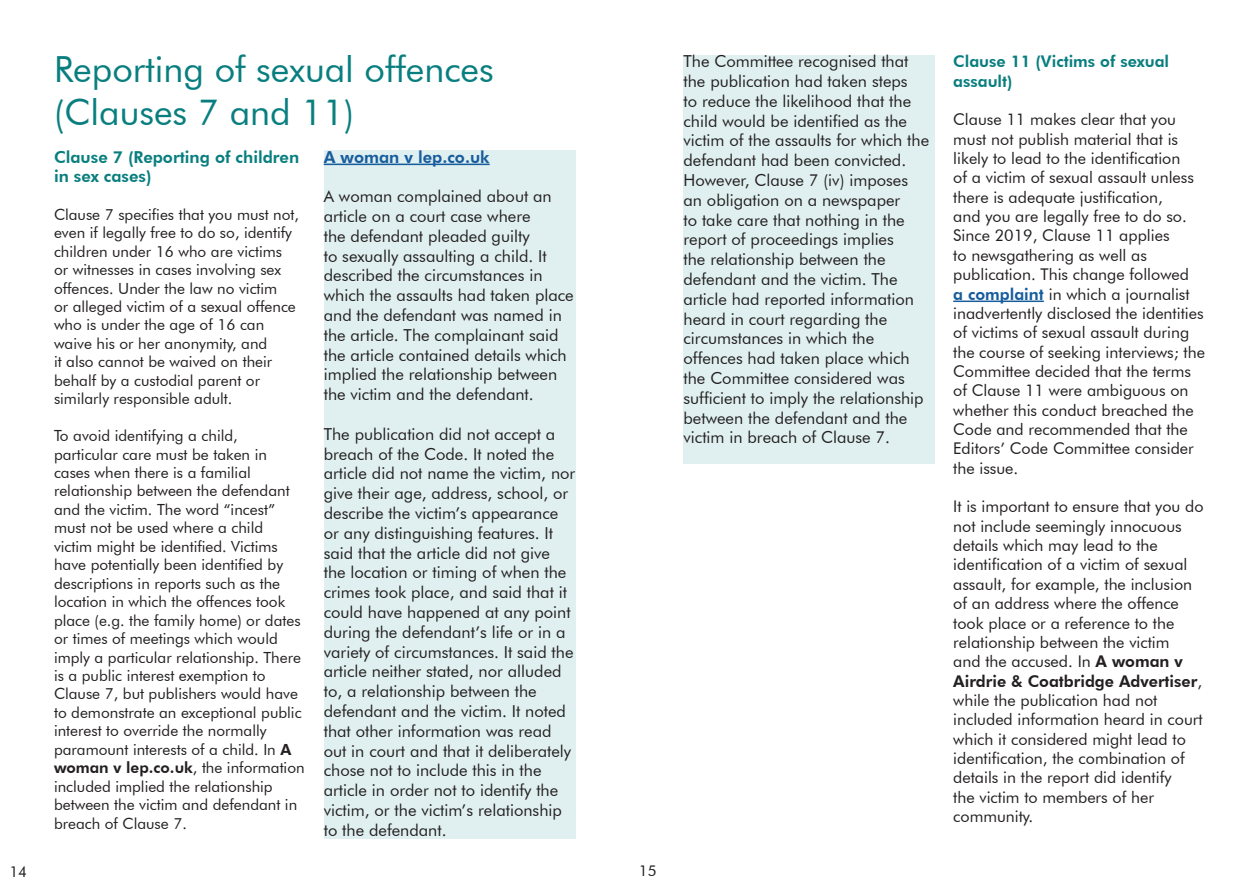
<style>
.page{position:relative;width:1259px;height:893px;background:#fff}
.page>*{position:absolute;margin:0;border:0;box-sizing:border-box;transform-origin:0 0}
.t1{font:36px/43.2px "Futura BT";color:#097e7f}
.t2{font:16.5px/19.8px "Futura BT";color:#231f20}
.t3{font:800 16.5px/19.8px "Futura BT";color:#097e7f}
.t4{font:800 16.5px "Futura BT";color:#175d9e}
.t5{font:16.2px/19.4px "Futura BT";color:#231f20}
.t6{font:800 16.2px/19.4px "Futura BT";color:#097e7f}
.t7{font:15.3px/18.5px "Futura BT";color:#231f20}
.t8{font:15px "Futura BT";color:#231f20}
.s1{font-weight:800;color:#175d9e}
.s2{font-weight:800}
</style>
<div class="page">
<div style="left:324px;top:150px;width:251px;height:689px;background:#e0f0f0"></div>
<hr style="left:324px;top:164px;width:166px;height:1px;background:#175d9e">
<hr style="left:953px;top:301px;width:91px;height:1px;background:#175d9e">
<div style="left:683px;top:55px;width:252px;height:408px;background:#e0f0f0"></div>
<h1 class="t1" style="left:54px;top:47px;width:441px">Reporting of sexual offences (Clauses 7 and 11)</h1>
<p class="t6" style="left:953px;top:52px;width:217px">Clause 11 (Victims of sexual assault)</p>
<p class="t2" style="left:683px;top:51px;width:247px">The Committee recognised that the publication had taken steps<br>to reduce the likelihood that the child would be identified as the victim of the assaults for which the defendant had been convicted.<br>However, Clause 7 (iv) imposes an obligation on a newspaper<br>to take care that nothing in the report of proceedings implies<br>the relationship between the defendant and the victim. The article had reported information heard in court regarding the circumstances in which the offences had taken place which the Committee considered was sufficient to imply the relationship between the defendant and the victim in breach of Clause 7.</p>
<p class="t5" style="left:953px;top:110px;width:253px">Clause 11 makes clear that you must not publish material that is likely to lead to the identification<br>of a victim of sexual assault unless there is adequate justification,<br>and you are legally free to do so.<br>Since 2019, Clause 11 applies<br>to newsgathering as well as publication. This change followed<br><span class="s1">a complaint</span> in which a journalist inadvertently disclosed the identities of victims of sexual assault during the course of seeking interviews; the<br>Committee decided that the terms of Clause 11 were ambiguous on whether this conduct breached the<br>Code and recommended that the<br>Editors’ Code Committee consider the issue.</p>
<p class="t5" style="left:953px;top:497px;width:252px">It is important to ensure that you do not include seemingly innocuous details which may lead to the identification of a victim of sexual assault, for example, the inclusion of an address where the offence took place or a reference to the relationship between the victim<br>and the accused. In <span class="s2">A woman v<br>Airdrie &amp; Coatbridge Advertiser</span>, while the publication had not included information heard in court which it considered might lead to identification, the combination of details in the report did identify<br>the victim to members of her community.</p>
<p class="t3" style="left:54px;top:147px;width:247px">Clause 7 (Reporting of children in sex cases)</p>
<p class="t7" style="left:54px;top:205px;width:247px">Clause 7 specifies that you must not, even if legally free to do so, identify children under 16 who are victims or witnesses in cases involving sex offences. Under the law no victim<br>or alleged victim of a sexual offence who is under the age of 16 can waive his or her anonymity, and<br>it also cannot be waived on their behalf by a custodial parent or similarly responsible adult.</p>
<p class="t7" style="left:54px;top:426px;width:252px">To avoid identifying a child, particular care must be taken in cases when there is a familial relationship between the defendant and the victim. The word “incest” must not be used where a child victim might be identified. Victims have potentially been identified by descriptions in reports such as the location in which the offences took place (e.g. the family home) or dates or times of meetings which would imply a particular relationship. There is a public interest exemption to Clause 7, but publishers would have to demonstrate an exceptional public interest to override the normally paramount interests of a child. In <span class="s2">A woman v lep.co.uk</span>, the information included implied the relationship between the victim and defendant in breach of Clause 7.</p>
<p class="t4" style="left:324px;top:147px;width:167px">A woman v lep.co.uk</p>
<p class="t2" style="left:324px;top:186px;width:251px">A woman complained about an article on a court case where<br>the defendant pleaded guilty<br>to sexually assaulting a child. It described the circumstances in which the assaults had taken place and the defendant was named in the article. The complainant said the article contained details which implied the relationship between the victim and the defendant.</p>
<p class="t2" style="left:324px;top:424px;width:253px">The publication did not accept a breach of the Code. It noted the article did not name the victim, nor give their age, address, school, or describe the victim’s appearance or any distinguishing features. It said that the article did not give the location or timing of when the crimes took place, and said that it could have happened at any point during the defendant’s life or in a variety of circumstances. It said the article neither stated, nor alluded to, a relationship between the defendant and the victim. It noted that other information was read out in court and that it deliberately chose not to include this in the article in order not to identify the victim, or the victim’s relationship to the defendant.</p>
<p class="t8" style="left:9px;top:863px;width:19px">14</p>
<p class="t8" style="left:639px;top:861px;width:19px">15</p>
</div>
